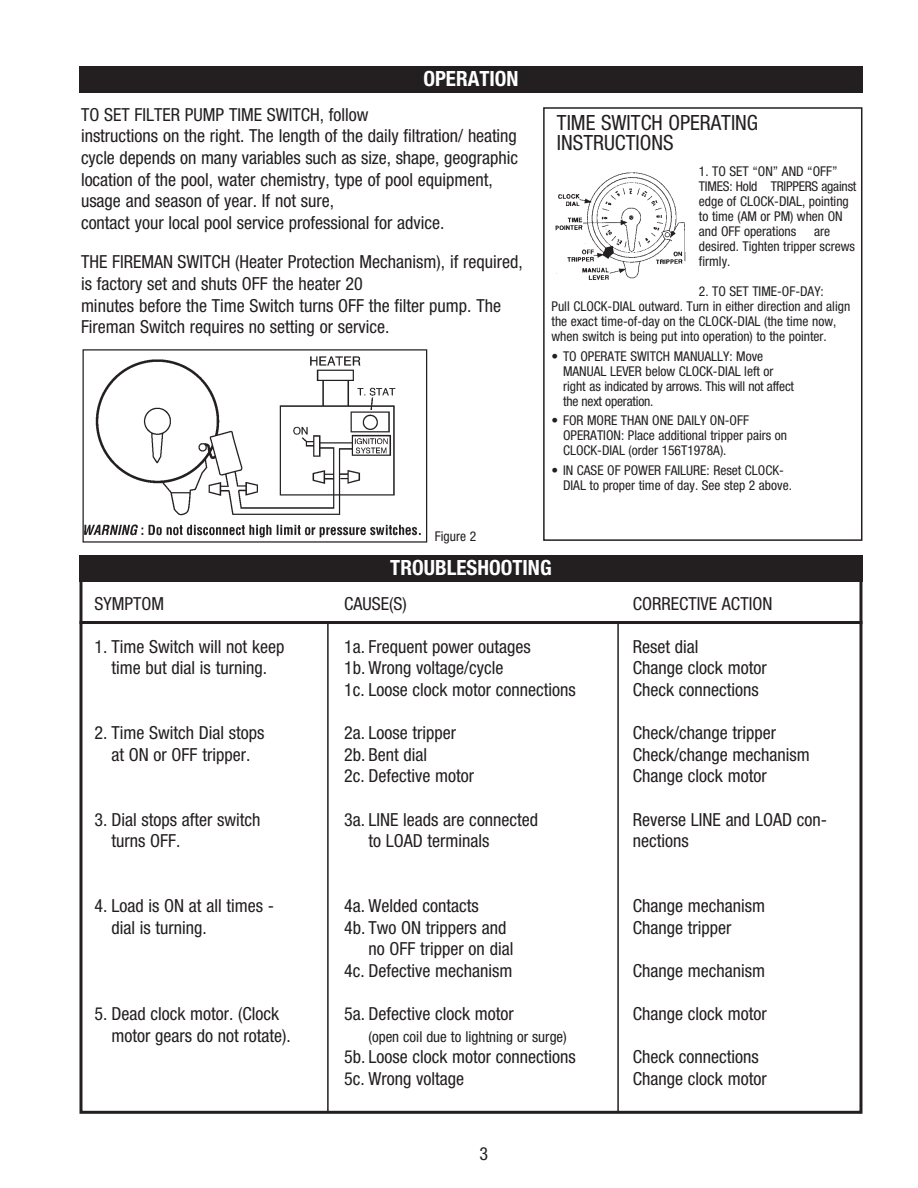
<style>
.page{position:relative;width:918px;height:1188px;background:#fff}
.page>*{position:absolute;margin:0;border:0;box-sizing:border-box;transform-origin:0 0}
.t1{font:condensed 21px/19.5px "Helvetica Neue LT Std";color:#231f20}
.t2{font:700 condensed 21px "Helvetica Neue LT Std";color:#fff}
.t3{font:condensed 18px/21.6px "Helvetica Neue LT Std";color:#231f20}
.t4{font:condensed 15px "Helvetica Neue LT Std";color:#231f20}
.t5{font:condensed 13.5px/15px "Helvetica Neue LT Std";color:#231f20}
</style>
<div class="page">
<img style="left:85px;top:356px;width:336px;height:182px">
<div style="left:83px;top:349px;width:344px;height:194px;border:1px solid #231f20"></div>
<div style="left:79px;top:66px;width:783px;height:27px;background:#231f20"></div>
<div style="left:543px;top:107px;width:319px;height:434px;border:2px solid #231f20"></div>
<div style="left:79px;top:555px;width:783px;height:27px;background:#231f20"></div>
<hr style="left:79px;top:621px;width:783px;height:3px;background:#231f20">
<hr style="left:327px;top:623px;width:2px;height:490px;background:#231f20">
<hr style="left:617px;top:623px;width:2px;height:490px;background:#231f20">
<img style="left:555px;top:172px;width:131px;height:108px">
<p class="t2" style="left:423px;top:66px;width:97px">OPERATION</p>
<p class="t3" style="left:81px;top:104px;width:289px">TO SET FILTER PUMP TIME SWITCH, follow</p>
<p class="t3" style="left:81px;top:125px;width:439px">instructions on the right. The length of the daily filtration/ heating cycle depends on many variables such as size, shape, geographic location of the pool, water chemistry, type of pool equipment, usage and season of year. If not sure,</p>
<p class="t3" style="left:81px;top:212px;width:365px">contact your local pool service professional for advice.</p>
<p class="t3" style="left:81px;top:251px;width:443px">THE FIREMAN SWITCH (Heater Protection Mechanism), if required, is factory set and shuts OFF the heater 20</p>
<p class="t3" style="left:81px;top:294px;width:422px">minutes before the Time Switch turns OFF the filter pump. The<br>Fireman Switch requires no setting or service.</p>
<p class="t5" style="left:435px;top:528px;width:43px">Figure 2</p>
<p class="t1" style="left:557px;top:113px;width:203px">TIME SWITCH OPERATING<br>INSTRUCTIONS</p>
<p class="t5" style="left:699px;top:164px;width:159px">1. TO SET “ON” AND “OFF”<br>TIMES: Hold TRIPPERS against edge of CLOCK-DIAL, pointing to time (AM or PM) when ON and OFF operations</p>
<p class="t5" style="left:699px;top:224px;width:158px;text-indent:115px">are desired. Tighten tripper screws firmly.</p>
<p class="t5" style="left:699px;top:284px;width:126px">2. TO SET TIME-OF-DAY:</p>
<p class="t5" style="left:552px;top:299px;width:300px">Pull CLOCK-DIAL outward. Turn in either direction and align the exact time-of-day on the CLOCK-DIAL (the time now, when switch is being put into operation) to the pointer.</p>
<p class="t5" style="left:552px;top:348px;width:213px">• TO OPERATE SWITCH MANUALLY: Move</p>
<p class="t5" style="left:563px;top:363px;width:212px">MANUAL LEVER below CLOCK-DIAL left or</p>
<p class="t5" style="left:563px;top:378px;width:233px">right as indicated by arrows. This will not affect</p>
<p class="t5" style="left:563px;top:393px;width:92px">the next operation.</p>
<p class="t5" style="left:552px;top:413px;width:199px">• FOR MORE THAN ONE DAILY ON-OFF</p>
<p class="t5" style="left:563px;top:428px;width:226px">OPERATION: Place additional tripper pairs on</p>
<p class="t5" style="left:563px;top:443px;width:165px">CLOCK-DIAL (order 156T1978A).</p>
<p class="t5" style="left:552px;top:462px;width:234px">• IN CASE OF POWER FAILURE: Reset CLOCK-</p>
<p class="t5" style="left:563px;top:477px;width:230px">DIAL to proper time of day. See step 2 above.</p>
<p class="t3" style="left:94px;top:592px;width:71px">SYMPTOM</p>
<p class="t3" style="left:94px;top:635px;width:191px">1. Time Switch will not keep</p>
<p class="t3" style="left:111px;top:657px;width:157px">time but dial is turning.</p>
<p class="t3" style="left:94px;top:722px;width:172px">2. Time Switch Dial stops</p>
<p class="t3" style="left:111px;top:743px;width:140px">at ON or OFF tripper.</p>
<p class="t3" style="left:94px;top:808px;width:168px">3. Dial stops after switch</p>
<p class="t3" style="left:111px;top:830px;width:71px">turns OFF.</p>
<p class="t3" style="left:94px;top:895px;width:181px">4. Load is ON at all times -</p>
<p class="t3" style="left:111px;top:916px;width:97px">dial is turning.</p>
<p class="t3" style="left:94px;top:1003px;width:186px">5. Dead clock motor. (Clock</p>
<p class="t3" style="left:111px;top:1024px;width:181px">motor gears do not rotate).</p>
<p class="t2" style="left:390px;top:555px;width:163px">TROUBLESHOOTING</p>
<p class="t3" style="left:344px;top:592px;width:64px">CAUSE(S)</p>
<p class="t3" style="left:344px;top:635px;width:188px">1a. Frequent power outages</p>
<p class="t3" style="left:344px;top:657px;width:161px">1b. Wrong voltage/cycle</p>
<p class="t3" style="left:344px;top:679px;width:233px">1c. Loose clock motor connections</p>
<p class="t3" style="left:344px;top:722px;width:113px">2a. Loose tripper</p>
<p class="t3" style="left:344px;top:743px;width:84px">2b. Bent dial</p>
<p class="t3" style="left:344px;top:765px;width:131px">2c. Defective motor</p>
<p class="t3" style="left:344px;top:808px;width:196px">3a. LINE leads are connected</p>
<p class="t3" style="left:368px;top:830px;width:123px">to LOAD terminals</p>
<p class="t3" style="left:344px;top:895px;width:136px">4a. Welded contacts</p>
<p class="t3" style="left:344px;top:916px;width:164px">4b. Two ON trippers and</p>
<p class="t3" style="left:368px;top:938px;width:146px">no OFF tripper on dial</p>
<p class="t3" style="left:344px;top:959px;width:170px">4c. Defective mechanism</p>
<p class="t3" style="left:344px;top:1003px;width:171px">5a. Defective clock motor</p>
<p class="t4" style="left:368px;top:1028px;width:200px">(open coil due to lightning or surge)</p>
<p class="t3" style="left:344px;top:1046px;width:233px">5b. Loose clock motor connections</p>
<p class="t3" style="left:344px;top:1067px;width:121px">5c. Wrong voltage</p>
<p class="t3" style="left:480px;top:1143px;width:10px">3</p>
<p class="t3" style="left:633px;top:592px;width:141px">CORRECTIVE ACTION</p>
<p class="t3" style="left:633px;top:635px;width:67px">Reset dial</p>
<p class="t3" style="left:633px;top:657px;width:135px">Change clock motor</p>
<p class="t3" style="left:633px;top:679px;width:128px">Check connections</p>
<p class="t3" style="left:633px;top:722px;width:145px">Check/change tripper</p>
<p class="t3" style="left:633px;top:743px;width:179px">Check/change mechanism</p>
<p class="t3" style="left:633px;top:765px;width:135px">Change clock motor</p>
<p class="t3" style="left:633px;top:808px;width:196px">Reverse LINE and LOAD con&shy;nections</p>
<p class="t3" style="left:633px;top:895px;width:134px">Change mechanism</p>
<p class="t3" style="left:633px;top:916px;width:100px">Change tripper</p>
<p class="t3" style="left:633px;top:959px;width:134px">Change mechanism</p>
<p class="t3" style="left:633px;top:1003px;width:135px">Change clock motor</p>
<p class="t3" style="left:633px;top:1046px;width:128px">Check connections</p>
<p class="t3" style="left:633px;top:1067px;width:135px">Change clock motor</p>
</div>
